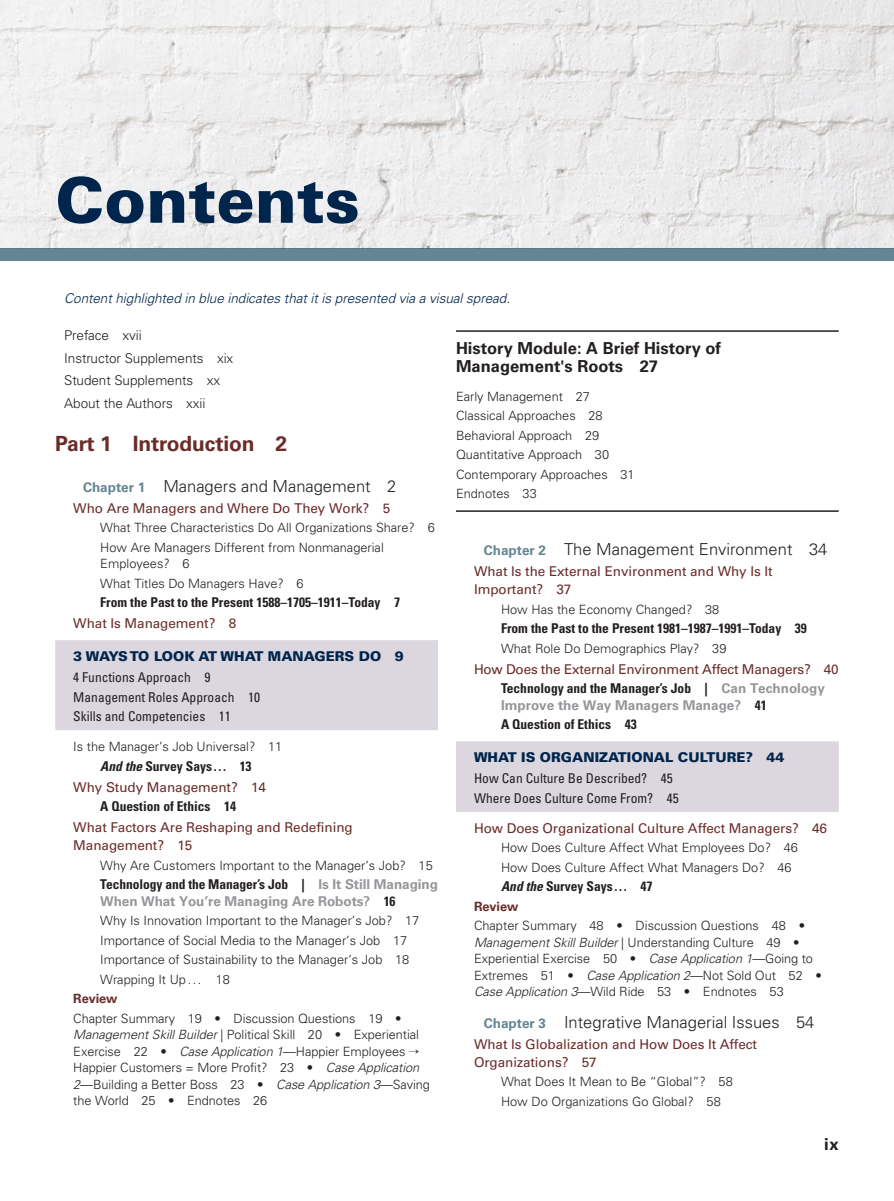
<style>
.page{position:relative;width:894px;height:1201px;background:#fff}
.page>*{position:absolute;margin:0;border:0;box-sizing:border-box;transform-origin:0 0}
.t1{font:900 63px "Univers LT Std";color:#00254c}
.t2{font:700 21px "Univers LT Std";letter-spacing:-.005em;color:#6a2c29}
.t3{font:300 16.5px "Univers LT Std";color:#231f20}
.t4{font:700 16.5px/18px "Univers LT Std";color:#231f20}
.t5{font:13.5px/21px "Univers LT Std";letter-spacing:-.005em;color:#6a2c29}
.t6{font:700 13.5px/16.5px "Univers LT Std";letter-spacing:-.005em;color:#939598}
.t7{font:700 condensed 13.5px/21px "Univers LT Std";color:#231f20}
.t8{font:condensed 13.5px/19.5px "Univers LT Std";color:#231f20}
.t9{font:300 13.5px/22.5px "Univers LT Std";letter-spacing:-.005em;color:#231f20}
.t10{font:italic 300 13.5px "Univers LT Std";letter-spacing:-.005em;color:#00254c}
.t11{font:900 13.5px "Univers LT Std";color:#00254c}
.t12{font:300 12.75px/19.5px "Univers LT Std";color:#231f20}
.t13{font:700 12.75px "Univers LT Std";letter-spacing:-.005em;color:#6a2c29}
.s1{font-weight:700;font-size:13.5px;color:#638594}
.s2{font-weight:400;font-stretch:normal;color:#6a2c29}
.s3{font-weight:700;font-style:italic;font-stretch:condensed;color:#231f20}
.s4{font-weight:700;font-stretch:condensed;color:#231f20}
.s5{font-stretch:condensed;color:#231f20}
.s6{font-style:italic}
.s7{font-weight:700;color:#939598}
.s8{font-weight:700;color:#6a2c29}
</style>
<div class="page">
<div style="left:0;top:248px;width:894px;height:12px;background:#638594"></div>
<img style="left:0;top:1px;width:894px;height:247px">
<div style="left:55px;top:640px;width:383px;height:90px;background:#dcd6df"></div>
<hr style="left:456px;top:330px;width:382px;height:2px;background:#231f20">
<hr style="left:456px;top:510px;width:382px;height:2px;background:#231f20">
<div style="left:456px;top:741px;width:382px;height:71px;background:#dcd6df"></div>
<p class="t1" style="left:55px;top:161px;width:306px">CONTENTS</p>
<p class="t10" style="left:64px;top:291px;width:447px">Content highlighted in blue indicates that it is presented via a visual spread.</p>
<p class="t9" style="left:64px;top:324px;width:171px">Preface xvii<br>Instructor Supplements xix<br>Student Supplements xx<br>About the Authors xxii</p>
<p class="t2" style="left:55px;top:431px;width:233px">Part 1 Introduction 2</p>
<p class="t3" style="left:83px;top:476px;width:315px"><span class="s1">Chapter 1</span> Managers and Management 2</p>
<p class="t5" style="left:73px;top:497px;width:318px">Who Are Managers and Where Do They Work? 5</p>
<p class="t12" style="left:100px;top:518px;width:336px">What Three Characteristics Do All Organizations Share? 6<br>How Are Managers Different from Nonmanagerial</p>
<p class="t12" style="left:100px;top:554px;width:205px">Employees? 6<br>What Titles Do Managers Have? 6</p>
<p class="t7" style="left:73px;top:592px;width:328px;text-indent:27px">From the Past to the Present 1588–1705–1911–Today 7<br><span class="s2">What Is Management? 8</span></p>
<p class="t11" style="left:73px;top:648px;width:221px">3 WAYS TO LOOK AT WHAT MANA</p>
<p class="t11" style="left:314px;top:648px;width:91px">GERS DO 9</p>
<p class="t8" style="left:73px;top:667px;width:188px">4 Functions Approach 9<br>Management Roles Approach 10<br>Skills and Competencies 11</p>
<p class="t12" style="left:73px;top:737px;width:211px">Is the Manager’s Job Universal? 11</p>
<p class="t5" style="left:73px;top:755px;width:194px;text-indent:27px"><span class="s3">And the</span> <span class="s4">Survey Says . . . 13<br></span>Why Study Management? 14</p>
<p class="t5" style="left:73px;top:796px;width:281px;text-indent:27px"><span class="s4">A Question of Ethics 14<br></span>What Factors Are Reshaping and Redefining</p>
<p class="t5" style="left:73px;top:835px;width:121px">Management? 15</p>
<p class="t12" style="left:100px;top:855px;width:334px">Why Are Customers Important to the Manager’s Job? 15</p>
<p class="t6" style="left:100px;top:876px;width:339px"><span class="s5">Technology and the Manager’s Job |</span> Is It Still Managing<br>When What You’re Managing Are Robots? <span class="s5">16</span></p>
<p class="t12" style="left:100px;top:911px;width:320px">Why Is Innovation Important to the Manager’s Job? 17</p>
<p class="t12" style="left:100px;top:930px;width:308px">Importance of Social Media to the Manager’s Job 17</p>
<p class="t12" style="left:100px;top:950px;width:310px">Importance of Sustainability to the Manager’s Job 18</p>
<p class="t12" style="left:100px;top:969px;width:131px">Wrapping It Up... 18</p>
<p class="t13" style="left:73px;top:991px;width:46px">Review</p>
<p class="t12" style="left:73px;top:1008px;width:329px">Chapter Summary 19 • Discussion Questions 19 •</p>
<p class="t12" style="left:73px;top:1026px;width:358px;line-height:16.5px"><span class="s6">Management Skill Builder</span> | Political Skill 20 • Experiential Exercise 22 • <span class="s6">Case Application 1</span>—Happier Employees → Happier Customers = More Profit? 23 • <span class="s6">Case Application 2</span>—Building a Better Boss 23 • <span class="s6">Case Application 3</span>—Saving the World 25 • Endnotes 26</p>
<p class="t4" style="left:456px;top:340px;width:266px">History Module: A Brief History of<br>Management's Roots 27</p>
<p class="t12" style="left:456px;top:387px;width:180px">Early Management 27<br>Classical Approaches 28<br>Behavioral Approach 29<br>Quantitative Approach 30<br>Contemporary Approaches 31<br>Endnotes 33</p>
<p class="t3" style="left:483px;top:539px;width:345px"><span class="s1">Chapter 2</span> The Management Environment 34</p>
<p class="t5" style="left:474px;top:563px;width:300px;line-height:18px">What Is the External Environment and Why Is It<br>Important? 37</p>
<p class="t12" style="left:501px;top:600px;width:220px">How Has the Economy Changed? 38</p>
<p class="t7" style="left:501px;top:618px;width:307px">From the Past to the Present 1981–1987–1991–Today 39</p>
<p class="t12" style="left:501px;top:639px;width:227px">What Role Do Demographics Play? 39</p>
<p class="t5" style="left:501px;top:659px;width:339px;line-height:19.5px;text-indent:-27px">How Does the External Environment Affect Managers? 40<br><span class="s4">Technology and the Manager’s Job |</span> <span class="s7">Can Technology</span></p>
<p class="t6" style="left:501px;top:695px;width:267px;line-height:19.5px">Improve the Way Managers Manage? <span class="s5">41<br>A Question of Ethics 43</span></p>
<p class="t11" style="left:474px;top:749px;width:180px">WHAT IS ORGAN IZATIONAL</p>
<p class="t11" style="left:678px;top:749px;width:108px">CULTURE? 44</p>
<p class="t8" style="left:474px;top:769px;width:206px">How Can Culture Be Described? 45<br>Where Does Culture Come From? 45</p>
<p class="t5" style="left:474px;top:818px;width:354px">How Does Organizational Culture Affect Managers? 46</p>
<p class="t12" style="left:501px;top:838px;width:298px">How Does Culture Affect What Employees Do? 46<br>How Does Culture Affect What Managers Do? 46</p>
<p class="t7" style="left:501px;top:876px;width:153px"><span class="s6">And the</span> Survey Says . . . 47</p>
<p class="t12" style="left:474px;top:897px;width:332px"><span class="s8">Review<br></span>Chapter Summary 48 • Discussion Questions 48 •</p>
<p class="t12" style="left:474px;top:934px;width:349px;line-height:16.5px"><span class="s6">Management Skill Builder</span> | Understanding Culture 49 • Experiential Exercise 50 • <span class="s6">Case Application 1</span>—Going to Extremes 51 • <span class="s6">Case Application 2</span>—Not Sold Out 52 • <span class="s6">Case Application 3</span>—Wild Ride 53 • Endnotes 53</p>
<p class="t3" style="left:483px;top:1012px;width:332px"><span class="s1">Chapter 3</span> Integrative Managerial Issues 54</p>
<p class="t5" style="left:474px;top:1035px;width:284px;line-height:18px">What Is Globalization and How Does It Affect<br>Organizations? 57</p>
<p class="t12" style="left:501px;top:1072px;width:233px">What Does It Mean to Be “Global”? 58<br>How Do Organizations Go Global? 58</p>
<p class="t4" style="left:824px;top:1135px;width:16px">ix</p>
</div>
